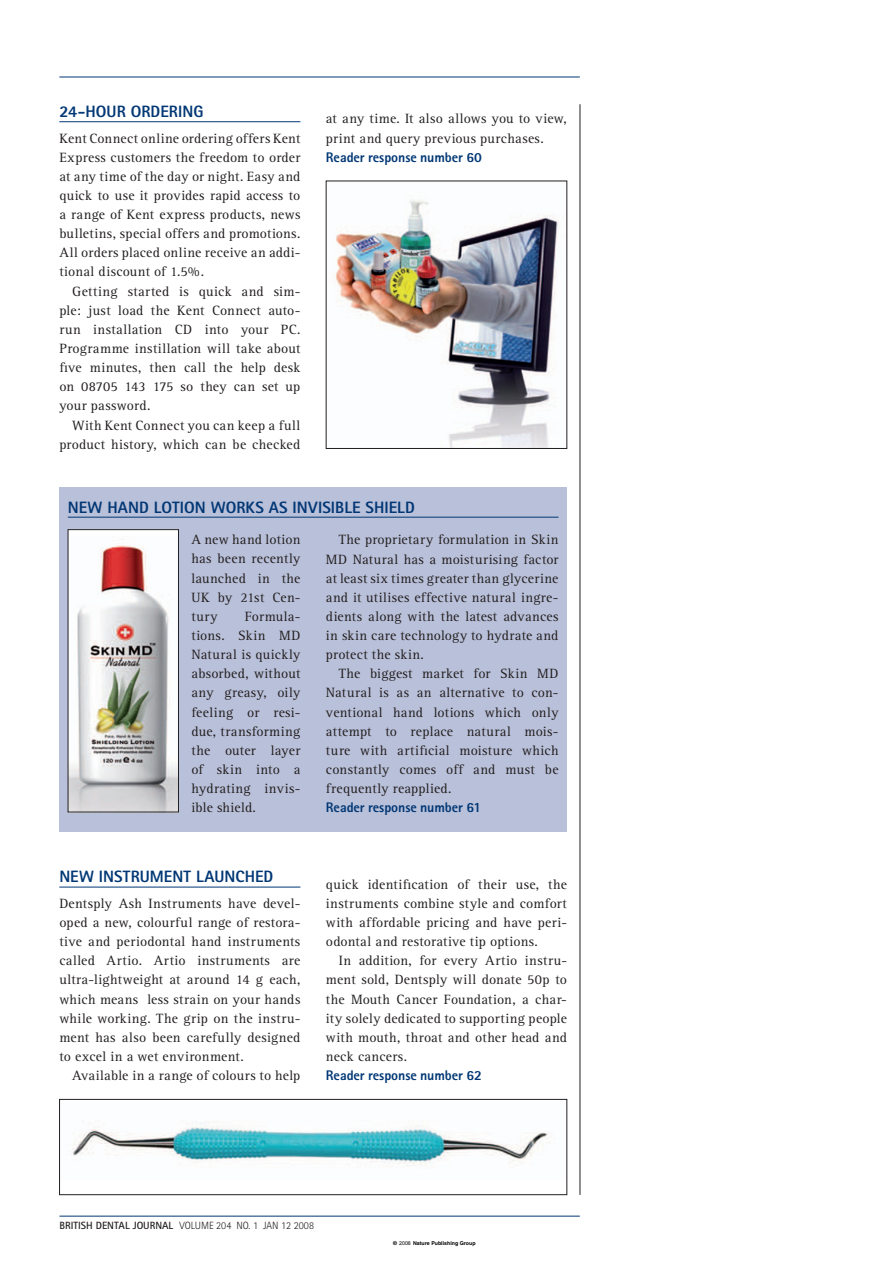
<style>
.page{position:relative;width:893px;height:1263px;background:#fff}
.page>*{position:absolute;margin:0;border:0;box-sizing:border-box;transform-origin:0 0}
.t1{font:800 16.5px "Rotis Sans Serif";color:#013775}
.t2{font:13.95px/19.2px "Rotis Serif";letter-spacing:.02em;color:#231f20;text-align:justify}
.t3{font:800 13.95px "Rotis Sans Serif";letter-spacing:-.005em;color:#013775}
.t4{font:300 10.5px "Rotis Sans Serif";color:#231f20}
.t5{font:700 5.25px "Helvetica";color:#000}
.s1{font-weight:700}
.s2{font-family:"Arial";font-weight:400}
</style>
<div class="page">
<div style="left:59px;top:487px;width:508px;height:344px;background:#b9c0d9"></div>
<hr style="left:59px;top:77px;width:520px;height:1px;background:#013775">
<hr style="left:59px;top:121px;width:241px;height:1px;background:#013775">
<hr style="left:59px;top:887px;width:241px;height:1px;background:#013775">
<hr style="left:68px;top:517px;width:490px;height:1px;background:#013775">
<hr style="left:59px;top:1216px;width:520px;height:1px;background:#013775">
<div style="left:68px;top:530px;width:110px;height:282px;background:#fff"></div>
<img style="left:71px;top:1121px;width:479px;height:46px">
<div style="left:59px;top:1099px;width:508px;height:96px;border:1px solid #231f20"></div>
<img style="left:335px;top:200px;width:224px;height:247px">
<hr style="left:579px;top:104px;width:1px;height:1091px;background:#231f20">
<img style="left:70px;top:545px;width:107px;height:265px">
<div style="left:68px;top:529px;width:111px;height:283px;border:1px solid #231f20"></div>
<h5 class="t1" style="left:59px;top:106px;width:146px">24-HOUR ORDERING</h5>
<p class="t2" style="left:59px;top:130px;width:242px">Kent Connect online ordering offers Kent Express customers the freedom to order at any time of the day or night. Easy and quick to use it provides rapid access to a range of Kent express products, news bulletins, special offers and promotions.<br>All orders placed online receive an addi&shy;tional discount of 1.5%.</p>
<p class="t2" style="left:59px;top:283px;width:242px;text-indent:13px">Getting started is quick and sim&shy;ple: just load the Kent Connect auto&shy;run installation CD into your PC.<br>Programme instillation will take about five minutes, then call the help desk on 08705 143 175 so they can set up your password.</p>
<p class="t2" style="left:59px;top:417px;width:242px;text-align:right">With Kent Connect you can keep a full product history, which can be checked</p>
<p class="t2" style="left:326px;top:110px;width:242px">at any time. It also allows you to view, print and query previous purchases.</p>
<p class="t3" style="left:326px;top:152px;width:157px">Reader response number 60</p>
<h5 class="t1" style="left:68px;top:501px;width:348px">NEW HAND LOTION WORKS AS INVISIBLE SHIELD</h5>
<p class="t2" style="left:191px;top:531px;width:110px">A new hand lotion has been recently launched in the UK by 21st Cen&shy;tury</p>
<p class="t2" style="left:245px;top:608px;width:57px">Formula-</p>
<p class="t2" style="left:326px;top:531px;width:234px;text-indent:13px">The proprietary formulation in Skin MD Natural has a moisturising factor at least six times greater than glycerine and it utilises effective natural ingre&shy;dients along with the latest advances</p>
<p class="t2" style="left:191px;top:627px;width:110px">tions. Skin MD Natural is quickly absorbed, without any greasy, oily feeling or resi&shy;due, transforming the outer layer of skin into a hydrating invis&shy;ible shield.</p>
<p class="t2" style="left:326px;top:627px;width:234px">in skin care technology to hydrate and</p>
<p class="t2" style="left:326px;top:646px;width:99px">protect the skin.</p>
<p class="t2" style="left:339px;top:665px;width:221px">The biggest market for Skin MD</p>
<p class="t2" style="left:326px;top:685px;width:234px">Natural is as an alternative to con-</p>
<p class="t2" style="left:326px;top:704px;width:234px">ventional hand lotions which only</p>
<p class="t2" style="left:326px;top:723px;width:234px">attempt to replace natural mois-</p>
<p class="t2" style="left:326px;top:742px;width:234px">ture with artificial moisture which</p>
<p class="t2" style="left:326px;top:761px;width:234px">constantly comes off and must be</p>
<p class="t2" style="left:326px;top:780px;width:127px">frequently reapplied.</p>
<p class="t3" style="left:326px;top:803px;width:157px">Reader response number 61</p>
<p class="t1" style="left:59px;top:871px;width:215px">NEW INSTRUMENT LAUNCHED</p>
<p class="t2" style="left:59px;top:895px;width:242px">Dentsply Ash Instruments have devel-</p>
<p class="t2" style="left:59px;top:914px;width:242px">oped a new, colourful range of restora-</p>
<p class="t2" style="left:59px;top:933px;width:242px">tive and periodontal hand instruments</p>
<p class="t2" style="left:59px;top:952px;width:242px">called Artio. Artio instruments are</p>
<p class="t2" style="left:59px;top:971px;width:242px">ultra-lightweight at around 14 g each,</p>
<p class="t2" style="left:59px;top:991px;width:242px">which means less strain on your hands</p>
<p class="t2" style="left:59px;top:1010px;width:242px">while working. The grip on the instru-</p>
<p class="t2" style="left:59px;top:1029px;width:242px">ment has also been carefully designed</p>
<p class="t2" style="left:59px;top:1048px;width:186px">to excel in a wet environment.</p>
<p class="t2" style="left:72px;top:1067px;width:230px">Available in a range of colours to help</p>
<p class="t2" style="left:326px;top:876px;width:242px">quick identification of their use, the</p>
<p class="t2" style="left:326px;top:895px;width:242px">instruments combine style and comfort</p>
<p class="t2" style="left:326px;top:914px;width:242px">with affordable pricing and have peri-</p>
<p class="t2" style="left:326px;top:933px;width:213px">odontal and restorative tip options.</p>
<p class="t2" style="left:339px;top:952px;width:230px">In addition, for every Artio instru-</p>
<p class="t2" style="left:326px;top:971px;width:242px">ment sold, Dentsply will donate 50p to</p>
<p class="t2" style="left:326px;top:991px;width:242px">the Mouth Cancer Foundation, a char-</p>
<p class="t2" style="left:326px;top:1010px;width:242px">ity solely dedicated to supporting people</p>
<p class="t2" style="left:326px;top:1029px;width:242px">with mouth, throat and other head and</p>
<p class="t2" style="left:326px;top:1048px;width:83px">neck cancers.</p>
<p class="t3" style="left:326px;top:1070px;width:157px">Reader response number 62</p>
<p class="t4" style="left:59px;top:1222px;width:256px"><span class="s1">BRITISH DENTAL JOURNAL</span> VOLUME 204 NO. 1 JAN 12 2008</p>
<p class="t5" style="left:393px;top:1239px;width:84px">© <span class="s2">2008</span> Nature Publishing Group</p>
</div>
